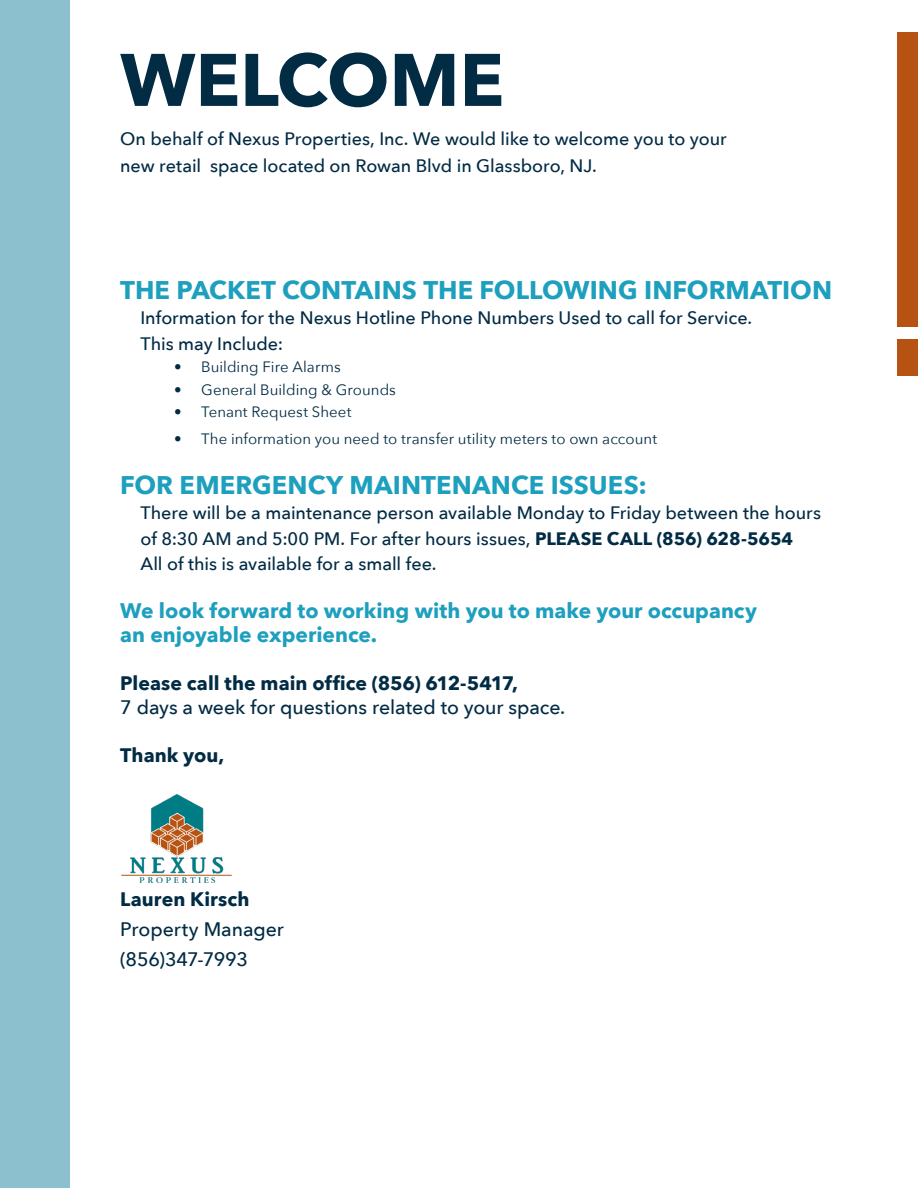
<style>
.page{position:relative;width:918px;height:1188px;background:#fff}
.page>*{position:absolute;margin:0;border:0;box-sizing:border-box;transform-origin:0 0}
.t1{font:700 73.5px "Avenir Next";color:#022b44}
.t2{font:700 25.5px "Avenir Next";color:#1d9fbe}
.t3{font:700 21px/24px "Avenir Next";color:#1d9fbe}
.t4{font:500 19.5px/24px "Avenir Next";letter-spacing:-.005em;color:#022b44}
.t5{font:700 19.5px "Avenir Next";color:#022b44}
.t6{font:500 18px/27px "Avenir Next";letter-spacing:-.005em;color:#022b44}
.t7{font:15px "Avenir Next";letter-spacing:.005em;color:#022b44}
.s1{font-weight:700}
</style>
<div class="page">
<div style="left:0;top:0;width:70px;height:1188px;background:#8dc0cf"></div>
<div style="left:897px;top:32px;width:21px;height:294px;background:#b75312"></div>
<div style="left:897px;top:339px;width:21px;height:37px;background:#b75312"></div>
<img style="left:121px;top:794px;width:111px;height:88px">
<p class="t1" style="left:120px;top:17px;width:386px">WELCOME</p>
<p class="t6" style="left:120px;top:125px;width:608px">On behalf of Nexus Properties, Inc. We would like to welcome you to your new retail space located on Rowan Blvd in Glassboro, NJ.</p>
<p class="t2" style="left:120px;top:268px;width:713px">THE PACKET CONTAINS THE FOLLOWING INFORMATION</p>
<p class="t6" style="left:140px;top:304px;width:613px">Information for the Nexus Hotline Phone Numbers Used to call for Service.</p>
<p class="t6" style="left:140px;top:329px;width:144px">This may Include:</p>
<p class="t7" style="left:174px;top:354px;width:168px">• Building Fire Alarms</p>
<p class="t7" style="left:174px;top:377px;width:223px">• General Building &amp; Grounds</p>
<p class="t7" style="left:174px;top:399px;width:179px">• Tenant Request Sheet</p>
<p class="t7" style="left:174px;top:426px;width:484px">• The information you need to transfer utility meters to own account</p>
<p class="t2" style="left:120px;top:463px;width:528px">FOR EMERGENCY MAINTENANCE ISSUES:</p>
<p class="t6" style="left:140px;top:499px;width:682px">There will be a maintenance person available Monday to Friday between the hours</p>
<p class="t6" style="left:140px;top:524px;width:654px">of 8:30 AM and 5:00 PM. For after hours issues, <span class="s1">PLEASE CALL (856) 628-5654</span></p>
<p class="t6" style="left:140px;top:550px;width:297px">All of this is available for a small fee.</p>
<p class="t3" style="left:120px;top:599px;width:638px">We look forward to working with you to make your occupancy an enjoyable experience.</p>
<p class="t4" style="left:120px;top:671px;width:447px"><span class="s1">Please call the main office (856) 612-5417,<br></span>7 days a week for questions related to your space.</p>
<p class="t5" style="left:120px;top:739px;width:106px">Thank you,</p>
<p class="t5" style="left:120px;top:883px;width:131px">Lauren Kirsch</p>
<p class="t4" style="left:120px;top:917px;width:165px">Property Manager</p>
<p class="t4" style="left:120px;top:947px;width:129px">(856)347-7993</p>
</div>
